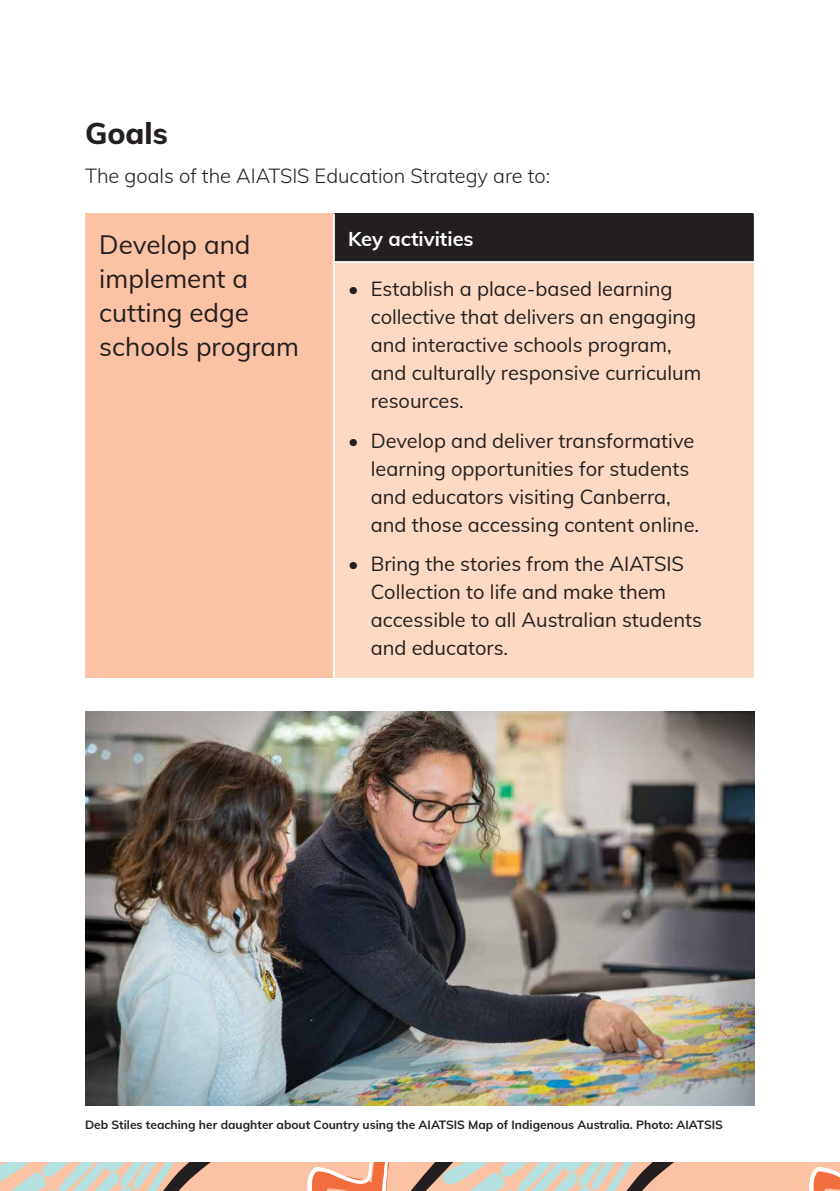
<style>
.page{position:relative;width:840px;height:1191px;background:#fff}
.page>*{position:absolute;margin:0;border:0;box-sizing:border-box;transform-origin:0 0}
.t1{font:800 30px "Muli";color:#231f20}
.t2{font:26px/34px "Muli";color:#231f20}
.t3{font:20px/28px "Muli";color:#231f20}
.t4{font:300 20px "Muli";color:#231f20}
.t5{font:700 20px "Muli";color:#fff}
.t6{font:700 12px "Muli";color:#231f20}
</style>
<div class="page">
<svg style="left:0;top:1162px;width:839px;height:29px;background:#dcbba6"></svg>
<div style="left:85px;top:214px;width:248px;height:463px;background:#fbc2a4"></div>
<div style="left:333px;top:214px;width:419px;height:48px;background:#231f20"></div>
<div style="left:333px;top:262px;width:419px;height:415px;background:#fdd9c4"></div>
<hr style="left:332px;top:263px;width:2px;height:414px;background:#fff">
<hr style="left:332px;top:214px;width:2px;height:47px;background:#fff">
<hr style="left:332px;top:261px;width:421px;height:2px;background:#fff">
<hr style="left:751px;top:214px;width:2px;height:47px;background:#231f20">
<hr style="left:751px;top:263px;width:2px;height:414px;background:#fdd9c4">
<img style="left:85px;top:711px;width:669px;height:395px">
<h1 class="t1" style="left:85px;top:111px;width:84px">Goals</h1>
<p class="t4" style="left:85px;top:161px;width:466px">The goals of the AIATSIS Education Strategy are to:</p>
<h2 class="t2" style="left:99px;top:226px;width:201px">Develop and implement a cutting edge schools program</h2>
<p class="t5" style="left:348px;top:224px;width:127px">Key activities</p>
<p class="t3" style="left:370px;top:274px;width:332px;text-indent:-23px">• Establish a place-based learning collective that delivers an engaging and interactive schools program, and culturally responsive curriculum resources.</p>
<p class="t3" style="left:370px;top:425px;width:330px;text-indent:-23px">• Develop and deliver transformative learning opportunities for students and educators visiting Canberra, and those accessing content online.</p>
<p class="t3" style="left:370px;top:549px;width:332px;text-indent:-23px">• Bring the stories from the AIATSIS<br>Collection to life and make them accessible to all Australian students and educators.</p>
<p class="t6" style="left:85px;top:1116px;width:639px">Deb Stiles teaching her daughter about Country using the AIATSIS Map of Indigenous Australia. Photo: AIATSIS</p>
</div>
